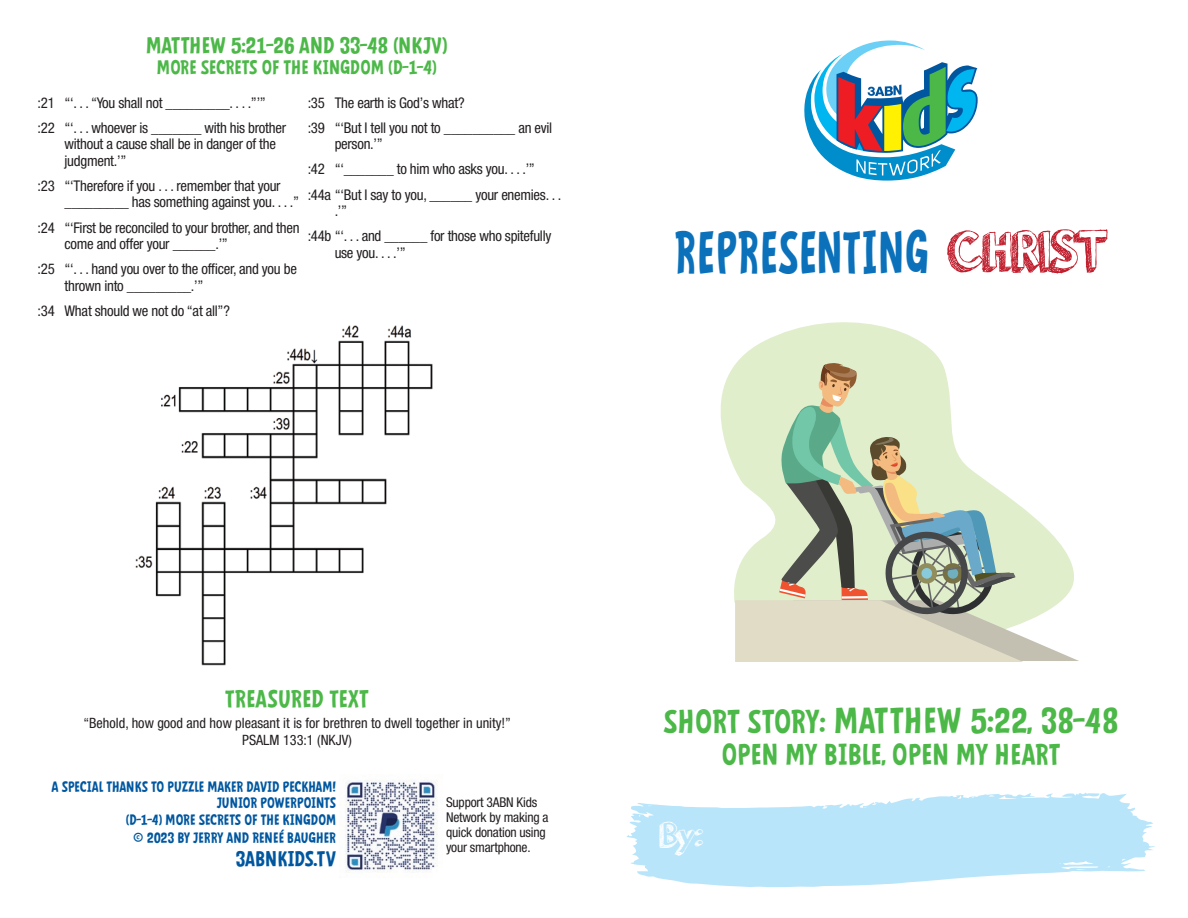
<style>
.page{position:relative;width:1188px;height:918px;background:#fff}
.page>*{position:absolute;margin:0;border:0;box-sizing:border-box;transform-origin:0 0}
.t1{font:54.9px "Mindflyers";letter-spacing:.01em;color:#0a71ba;scale:.78 1}
.t2{font:36.6px "orangejuice";color:#fff}
.t3{font:33px "Mindflyers";color:#4cb848}
.t4{font:27px "Mindflyers";color:#4cb848}
.t5{font:22.5px "Mindflyers";color:#4cb848}
.t6{font:21px "Mindflyers";letter-spacing:-.01em;color:#4cb848}
.t7{font:19.5px "Mindflyers";letter-spacing:-.01em;color:#01579f}
.t8{font:18px "Mindflyers";letter-spacing:-.01em;color:#4cb848}
.t9{font:condensed 14.85px/25.2px "Helvetica Neue LT Pro";letter-spacing:-.02em;color:#231f20}
.t10{font:condensed 14.25px/16.5px "Helvetica Neue LT Pro";color:#231f20;text-align:center}
.t11{font:13.5px/16.2px "Mindflyers";letter-spacing:-.01em;color:#01579f;text-align:right}
.t12{font:condensed 13.5px/15px "Helvetica Neue LT Pro";letter-spacing:-.015em;color:#231f20}
.s1{font-family:"orangejuice";font-size:59.4px;color:#c01f2e}
.s2{font-size:30px}
</style>
<div class="page">
<svg style="left:720px;top:322px;width:303px;height:340px"></svg>
<img style="left:135px;top:325px;width:298px;height:341px">
<img style="left:345px;top:780px;width:93px;height:93px">
<svg style="left:804px;top:40px;width:174px;height:141px"></svg>
<svg style="left:626px;top:793px;width:529px;height:94px;fill:#b9e5fa"></svg>
<svg style="left:735px;top:363px;width:344px;height:298px"></svg>
<h3 class="t6" style="left:146px;top:33px;width:304px">MATTHEW 5:21-26 AND 33-48 (NKJV)</h3>
<p class="t8" style="left:157px;top:56px;width:282px">MORE SECRETS OF THE KINGDOM (D-1-4)</p>
<p class="t9" style="left:38px;top:90px;width:250px">:21 “‘. . . “You shall not _________. . . .”’” :22 “‘. . . whoever is _______ with his brother</p>
<p class="t9" style="left:65px;top:136px;width:213px;line-height:16.5px">without a cause shall be in danger of the judgment.’”</p>
<p class="t9" style="left:65px;top:177px;width:236px;line-height:16.5px;text-indent:-27px">:23 “‘Therefore if you . . . remember that your _________ has something against you. . . .”</p>
<p class="t9" style="left:65px;top:219px;width:236px;line-height:16.5px;text-indent:-27px">:24 “‘First be reconciled to your brother, and then come and offer your ______.’”</p>
<p class="t9" style="left:65px;top:261px;width:234px;line-height:16.5px;text-indent:-27px">:25 “‘. . . hand you over to the officer, and you be thrown into _________.’”</p>
<p class="t9" style="left:38px;top:298px;width:194px">:34 What should we not do “at all”?</p>
<p class="t9" style="left:308px;top:90px;width:246px">:35 The earth is God’s what?<br>:39 “‘But I tell you not to __________ an evil</p>
<p class="t9" style="left:308px;top:131px;width:255px;text-indent:27px">person.’”<br>:42 “‘_______ to him who asks you. . . .’” :44a “‘But I say to you, ______ your enemies. . .</p>
<p class="t9" style="left:308px;top:198px;width:245px;text-indent:27px">.’”<br>:44b “‘. . . and ______ for those who spitefully</p>
<p class="t9" style="left:335px;top:240px;width:73px">use you. . . .’”</p>
<h1 class="t1" style="left:675px;top:218px;width:556px">REPRESENTING <span class="s1">CHRIST</span></h1>
<h3 class="t5" style="left:225px;top:685px;width:145px">TREASURED TEXT</h3>
<p class="t10" style="left:83px;top:715px;width:429px">“Behold, how good and how pleasant it is for brethren to dwell together in unity!”<br>PSALM 133:1 (NKJV)</p>
<p class="t11" style="left:52px;top:779px;width:286px">A SPECIAL THANKS TO PUZZLE MAKER DAVID PECKHAM!<br>JUNIOR POWERPOINTS<br>(D-1-4) MORE SECRETS OF THE KINGDOM</p>
<p class="t11" style="left:133px;top:829px;width:205px">© 2023 BY JERRY AND RENEÉ BAUGHER</p>
<h3 class="t7" style="left:235px;top:847px;width:102px">3ABNKIDS.TV</h3>
<p class="t12" style="left:446px;top:795px;width:104px">Support 3ABN Kids<br>Network by making a quick donation using your smartphone.</p>
<h3 class="t3" style="left:664px;top:700px;width:457px"><span class="s2">SHORT STORY:</span> MATTHEW 5:22, 38-48</h3>
<h3 class="t4" style="left:722px;top:738px;width:340px">OPEN MY BIBLE, OPEN MY HEART</h3>
<h2 class="t2" style="left:660px;top:809px;width:45px">By:</h2>
</div>
